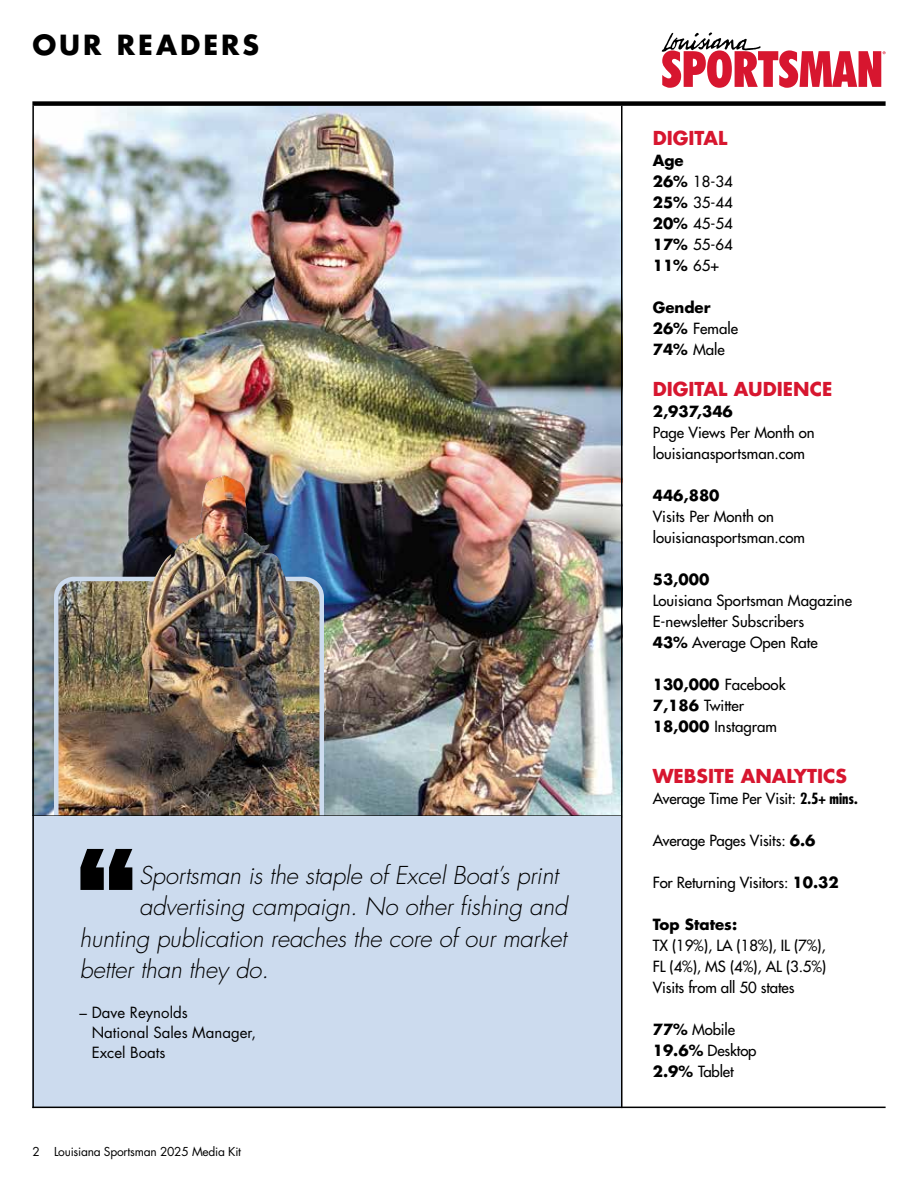
<style>
.page{position:relative;width:918px;height:1188px;background:#fff}
.page>*{position:absolute;margin:0;border:0;box-sizing:border-box;transform-origin:0 0}
.t1{font:700 27px "Futura Std";letter-spacing:.11em;color:#000}
.t2{font:italic 300 24px "Futura Std";letter-spacing:-.01em;color:#000}
.t3{font:700 18.75px "Futura Std";color:#d7162f}
.t4{font:500 15px/21px "Futura Std";color:#000}
.t5{font:700 15px/21px "Futura Std";color:#000}
.t6{font:15px/20px "Futura Std";color:#000}
.t7{font:12px "Futura Std";letter-spacing:-.02em;color:#000}
.s1{font-weight:700}
.s2{font-weight:500}
.s3{font-weight:700;font-stretch:condensed}
</style>
<div class="page">
<img style="left:34px;top:106px;width:587px;height:709px">
<img style="left:56px;top:579px;width:266px;height:236px">
<div style="left:54px;top:577px;width:270px;height:311px;border:4px solid #ccdbee;border-radius:18px"></div>
<hr style="left:32px;top:815px;width:590px;height:2px;background:#000">
<div style="left:32px;top:816px;width:589px;height:292px;background:#ccdbee"></div>
<svg style="left:80px;top:849px;width:52px;height:41px"></svg>
<svg style="left:662px;top:32px;width:224px;height:56px"></svg>
<hr style="left:621px;top:106px;width:1px;height:1002px;background:#000">
<div style="left:32px;top:101px;width:854px;height:5px;background:#000"></div>
<hr style="left:32px;top:1107px;width:854px;height:1px;background:#000">
<hr style="left:32px;top:106px;width:2px;height:1002px;background:#000">
<img style="left:140px;top:475px;width:84px;height:319px">
<h1 class="t1" style="left:32px;top:27px;width:228px">OUR READERS</h1>
<h2 class="t2" style="left:139px;top:860px;width:421px">Sportsman is the staple of Excel Boat’s print</h2>
<h2 class="t2" style="left:139px;top:892px;width:430px">advertising campaign. No other fishing and</h2>
<h2 class="t2" style="left:80px;top:923px;width:488px">hunting publication reaches the core of our market</h2>
<h2 class="t2" style="left:80px;top:955px;width:191px">better than they do.</h2>
<p class="t6" style="left:92px;top:1003px;width:166px;text-indent:-12px">– Dave Reynolds<br>National Sales Manager,<br>Excel Boats</p>
<p class="t7" style="left:32px;top:1144px;width:210px">2 Louisiana Sportsman 2025 Media Kit</p>
<p class="t3" style="left:653px;top:126px;width:76px">DIGITAL</p>
<p class="t4" style="left:653px;top:150px;width:82px"><span class="s1">Age<br>26%</span> 18-34<br><span class="s1">25%</span> 35-44<br><span class="s1">20%</span> 45-54<br><span class="s1">17%</span> 55-64<br><span class="s1">11%</span> 65+</p>
<p class="t5" style="left:653px;top:297px;width:87px">Gender<br>26% <span class="s2">Female<br></span>74% <span class="s2">Male</span></p>
<p class="t3" style="left:653px;top:376px;width:181px">DIGITAL AUDIENCE</p>
<p class="t5" style="left:653px;top:400px;width:82px">2,937,346</p>
<p class="t4" style="left:653px;top:422px;width:164px">Page Views Per Month on louisianasportsman.com</p>
<p class="t5" style="left:653px;top:484px;width:68px">446,880</p>
<p class="t4" style="left:653px;top:506px;width:154px">Visits Per Month on louisianasportsman.com</p>
<p class="t5" style="left:653px;top:568px;width:58px">53,000</p>
<p class="t4" style="left:653px;top:590px;width:201px">Louisiana Sportsman Magazine<br>E-newsletter Subscribers<br><span class="s1">43%</span> Average Open Rate</p>
<p class="t4" style="left:653px;top:674px;width:134px"><span class="s1">130,000</span> Facebook<br><span class="s1">7,186</span> Twitter<br><span class="s1">18,000</span> Instagram</p>
<p class="t3" style="left:653px;top:764px;width:196px">WEBSITE ANALYTICS</p>
<p class="t4" style="left:653px;top:788px;width:207px">Average Time Per Visit: <span class="s3">2.5+ mins.</span></p>
<p class="t4" style="left:653px;top:830px;width:164px">Average Pages Visits: <span class="s1">6.6</span></p>
<p class="t4" style="left:653px;top:872px;width:188px">For Returning Visitors: <span class="s1">10.32</span></p>
<p class="t5" style="left:653px;top:914px;width:86px">Top States:</p>
<p class="t4" style="left:653px;top:935px;width:175px;text-align:justify">TX (19%), LA (18%), IL (7%), FL (4%), MS (4%), AL (3.5%)<br>Visits from all 50 states</p>
<p class="t4" style="left:653px;top:1019px;width:105px"><span class="s1">77%</span> Mobile<br><span class="s1">19.6%</span> Desktop<br><span class="s1">2.9%</span> Tablet</p>
</div>
